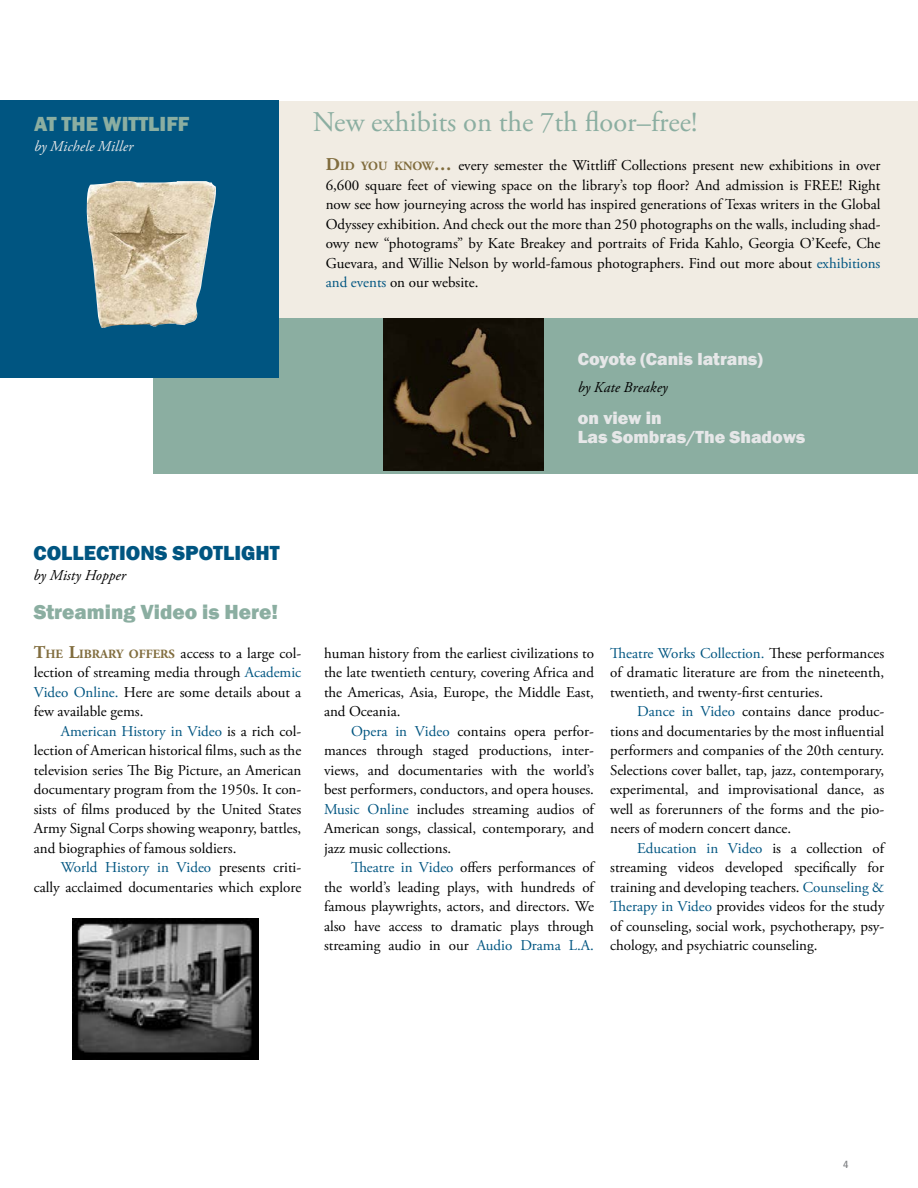
<style>
.page{position:relative;width:918px;height:1188px;background:#fff}
.page>*{position:absolute;margin:0;border:0;box-sizing:border-box;transform-origin:0 0}
.call_out{font:28.5px "Adobe Garamond Pro";color:#8baea1}
.section_header{font:800 21px "Franklin Gothic";color:#8baea1}
.section_header-2{font:800 21px "Franklin Gothic";color:#005581}
.call_out-2{font:800 18px/19.5px "Franklin Gothic";color:#e6e7e8}
.body_text{font:15px/19.5px "Adobe Garamond Pro";color:#000;text-align:justify}
.body_text_1st_paragr{font:15px/19.5px "Adobe Garamond Pro";color:#000;text-align:justify}
.section_header-3{font:italic 15px "Adobe Garamond Pro";letter-spacing:.005em;color:#e6e7e8}
.byline{font:italic 15px "Adobe Garamond Pro";letter-spacing:.01em;color:#000}
.section_header-4{font:italic 15px "Adobe Garamond Pro";letter-spacing:.005em;color:#000}
.t1{font:500 condensed 10.5px "Franklin Gothic";color:#808285}
.s1{font-weight:700;font-size:18px;color:#816d3e}
.s2{font-weight:700;font-size:12.6px;color:#816d3e}
.s3{color:#005581}
</style>
<div class="page">
<div style="left:262px;top:102px;width:656px;height:216px;background:#f1ece3"></div>
<div style="left:153px;top:318px;width:765px;height:156px;background:#8baea1"></div>
<div style="left:0;top:101px;width:279px;height:277px;background:#005581"></div>
<img style="left:86px;top:181px;width:130px;height:147px">
<img style="left:383px;top:318px;width:161px;height:153px">
<img style="left:72px;top:919px;width:186px;height:141px">
<p class="section_header" style="left:34px;top:111px;width:157px">AT THE WITTLIFF</p>
<p class="section_header-3" style="left:34px;top:137px;width:101px">by Michele Miller</p>
<h4 class="call_out" style="left:313px;top:105px;width:386px">New exhibits on the 7th floor–free!</h4>
<p class="body_text_1st_paragr" style="left:326px;top:156px;width:556px"><span class="s1">D</span><span class="s2">ID YOU KNOW</span><span class="s1">…</span> every semester the Wittliff Collections present new exhibitions in over 6,600 square feet of viewing space on the library’s top floor? And admission is FREE! Right now see how journeying across the world has inspired generations of Texas writers in the Global Odyssey exhibition. And check out the more than 250 photographs on the walls, including shad&shy;owy new “photograms” by Kate Breakey and portraits of Frida Kahlo, Georgia O’Keefe, Che Guevara, and Willie Nelson by world-famous photographers. Find out more about <span class="s3">exhibitions and events</span> on our website.</p>
<h4 class="call_out-2" style="left:578px;top:349px;width:187px">Coyote (Canis latrans)</h4>
<p class="byline" style="left:578px;top:378px;width:91px">by Kate Breakey</p>
<h4 class="call_out-2" style="left:578px;top:408px;width:229px">on view in<br>Las Sombras/The Shadows</h4>
<p class="section_header-2" style="left:34px;top:540px;width:248px">COLLECTIONS SPOTLIGHT</p>
<p class="section_header-4" style="left:34px;top:566px;width:94px">by Misty Hopper</p>
<p class="section_header" style="left:34px;top:598px;width:246px">Streaming Video is Here!</p>
<p class="body_text_1st_paragr" style="left:34px;top:644px;width:269px"><span class="s1">T</span><span class="s2">HE</span> <span class="s1">L</span><span class="s2">IBRARY OFFERS</span> access to a large col&shy;lection of streaming media through <span class="s3">Academic Video Online.</span> Here are some details about a few available gems.</p>
<p class="body_text" style="left:34px;top:722px;width:269px;text-indent:27px"><span class="s3">American History in Video</span> is a rich col&shy;lection of American historical films, such as the television series The Big Picture, an American documentary program from the 1950s. It con&shy;sists of films produced by the United States Army Signal Corps showing weaponry, battles, and biographies of famous soldiers.</p>
<p class="body_text" style="left:34px;top:858px;width:269px;text-align:right"><span class="s3">World History in Video</span> presents criti&shy;cally acclaimed documentaries which explore</p>
<p class="body_text" style="left:324px;top:644px;width:272px">human history from the earliest civilizations to the late twentieth century, covering Africa and the Americas, Asia, Europe, the Middle East, and Oceania.</p>
<p class="body_text" style="left:324px;top:722px;width:272px;text-indent:27px"><span class="s3">Opera in Video</span> contains opera perfor&shy;mances through staged productions, inter&shy;views, and documentaries with the world’s best performers, conductors, and opera houses.<br><span class="s3">Music Online</span> includes streaming audios of American songs, classical, contemporary, and jazz music collections.</p>
<p class="body_text" style="left:324px;top:858px;width:272px;text-indent:27px"><span class="s3">Theatre in Video</span> offers performances of the world’s leading plays, with hundreds of famous playwrights, actors, and directors. We also have access to dramatic plays through streaming audio in our <span class="s3">Audio Drama L.A.</span></p>
<p class="body_text" style="left:610px;top:644px;width:276px"><span class="s3">Theatre Works Collection.</span> These performances of dramatic literature are from the nineteenth, twentieth, and twenty-first centuries.</p>
<p class="body_text" style="left:610px;top:702px;width:276px;text-indent:27px"><span class="s3">Dance in Video</span> contains dance produc&shy;tions and documentaries by the most influential performers and companies of the 20th century.<br>Selections cover ballet, tap, jazz, contemporary, experimental, and improvisational dance, as well as forerunners of the forms and the pio&shy;neers of modern concert dance.</p>
<p class="body_text" style="left:610px;top:839px;width:276px;text-indent:27px"><span class="s3">Education in Video</span> is a collection of streaming videos developed specifically for training and developing teachers. <span class="s3">Counseling &amp; Therapy in Video</span> provides videos for the study of counseling, social work, psychotherapy, psy&shy;chology, and psychiatric counseling.</p>
<p class="t1" style="left:843px;top:1158px;width:7px">4</p>
</div>
